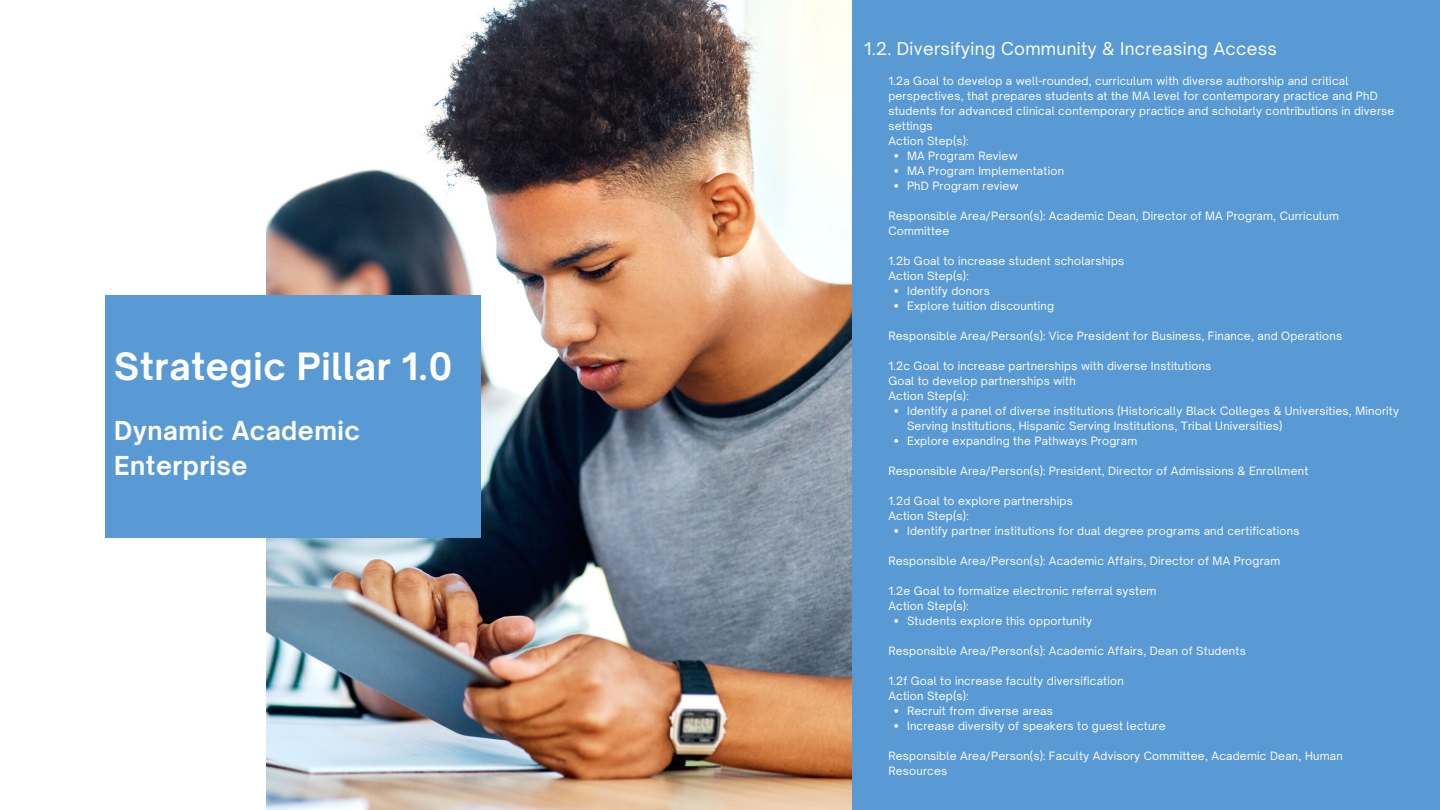
<style>
.page{position:relative;width:1440px;height:810px;background:#fff}
.page>*{position:absolute;margin:0;border:0;box-sizing:border-box;transform-origin:0 0}
.t1{font:700 36px "Open Sauce One";letter-spacing:.02em;color:#fff}
.t2{font:700 25px/34.5px "Open Sauce One";letter-spacing:.02em;color:#fff}
.t3{font:17px "Open Sauce One";letter-spacing:.02em;color:#fff}
.t4{font:11px/15px "Open Sauce One";letter-spacing:.02em;color:#fff}
</style>
<div class="page">
<div style="left:851px;top:0;width:589px;height:810px;background:#599ad4"></div>
<img style="left:266px;top:0;width:585px;height:810px">
<svg style="left:894px;top:154px;width:4px;height:4px"></svg>
<svg style="left:894px;top:169px;width:4px;height:4px"></svg>
<svg style="left:894px;top:184px;width:4px;height:4px"></svg>
<svg style="left:894px;top:289px;width:4px;height:4px"></svg>
<svg style="left:894px;top:304px;width:4px;height:4px"></svg>
<svg style="left:894px;top:409px;width:4px;height:4px"></svg>
<svg style="left:894px;top:439px;width:4px;height:4px"></svg>
<svg style="left:894px;top:529px;width:4px;height:4px"></svg>
<svg style="left:894px;top:619px;width:4px;height:4px"></svg>
<svg style="left:894px;top:709px;width:4px;height:4px"></svg>
<svg style="left:894px;top:724px;width:4px;height:4px"></svg>
<div style="left:105px;top:295px;width:376px;height:243px;background:#599ad4"></div>
<h1 class="t1" style="left:114px;top:344px;width:340px">Strategic Pillar 1.0</h1>
<h2 class="t2" style="left:114px;top:413px;width:247px">Dynamic Academic<br>Enterprise</h2>
<h3 class="t3" style="left:864px;top:38px;width:414px">1.2. Diversifying Community &amp; Increasing Access</h3>
<p class="t4" style="left:888px;top:73px;width:508px">1.2a Goal to develop a well-rounded, curriculum with diverse authorship and critical perspectives, that prepares students at the MA level for contemporary practice and PhD students for advanced clinical contemporary practice and scholarly contributions in diverse settings<br>Action Step(s):</p>
<p class="t4" style="left:907px;top:148px;width:158px">MA Program Review<br>MA Program Implementation<br>PhD Program review</p>
<p class="t4" style="left:888px;top:208px;width:452px">Responsible Area/Person(s): Academic Dean, Director of MA Program, Curriculum<br>Committee</p>
<p class="t4" style="left:888px;top:253px;width:237px">1.2b Goal to increase student scholarships<br>Action Step(s):</p>
<p class="t4" style="left:907px;top:283px;width:148px">Identify donors<br>Explore tuition discounting</p>
<p class="t4" style="left:888px;top:328px;width:455px">Responsible Area/Person(s): Vice President for Business, Finance, and Operations</p>
<p class="t4" style="left:888px;top:358px;width:325px">1.2c Goal to increase partnerships with diverse Institutions<br>Goal to develop partnerships with<br>Action Step(s):</p>
<p class="t4" style="left:907px;top:403px;width:494px">Identify a panel of diverse institutions (Historically Black Colleges &amp; Universities, Minority<br>Serving Institutions, Hispanic Serving Institutions, Tribal Universities)<br>Explore expanding the Pathways Program</p>
<p class="t4" style="left:888px;top:463px;width:422px">Responsible Area/Person(s): President, Director of Admissions &amp; Enrollment</p>
<p class="t4" style="left:888px;top:493px;width:186px">1.2d Goal to explore partnerships<br>Action Step(s):</p>
<p class="t4" style="left:888px;top:553px;width:394px">Responsible Area/Person(s): Academic Affairs, Director of MA Program</p>
<p class="t4" style="left:888px;top:583px;width:270px">1.2e Goal to formalize electronic referral system<br>Action Step(s):</p>
<p class="t4" style="left:888px;top:643px;width:359px">Responsible Area/Person(s): Academic Affairs, Dean of Students</p>
<p class="t4" style="left:888px;top:673px;width:237px">1.2f Goal to increase faculty diversification<br>Action Step(s):</p>
<p class="t4" style="left:907px;top:523px;width:394px">Identify partner institutions for dual degree programs and certifications</p>
<p class="t4" style="left:907px;top:613px;width:187px">Students explore this opportunity</p>
<p class="t4" style="left:907px;top:703px;width:260px">Recruit from diverse areas<br>Increase diversity of speakers to guest lecture</p>
<p class="t4" style="left:888px;top:748px;width:456px">Responsible Area/Person(s): Faculty Advisory Committee, Academic Dean, Human<br>Resources</p>
</div>
